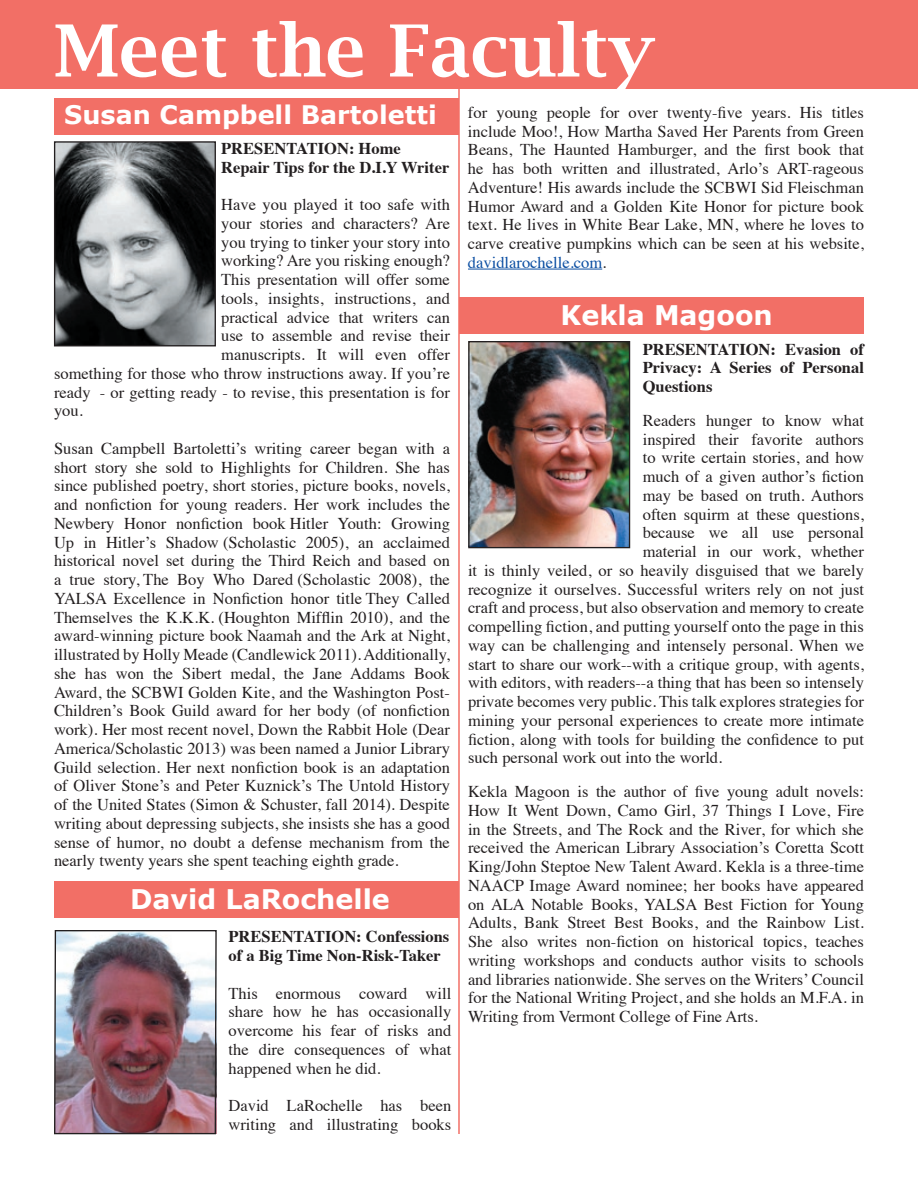
<style>
.page{position:relative;width:918px;height:1188px;background:#fff}
.page>*{position:absolute;margin:0;border:0;box-sizing:border-box;transform-origin:0 0}
.t1{font:600 72px "Lucida Bright";color:#fff}
.t2{font:700 27px "Verdana";color:#fff}
.t3{font:700 25.5px "Verdana";color:#fff}
.t4{font:16.5px/18.8px "Times";color:#231f20;text-align:justify}
.t5{font:700 16.5px/18.8px "Times";color:#231f20}
.s1{color:#0b4ea2}
</style>
<div class="page">
<div style="left:0;top:0;width:918px;height:89px;background:#f26f66"></div>
<div style="left:54px;top:98px;width:405px;height:36px;background:#f26f66"></div>
<div style="left:54px;top:881px;width:405px;height:36px;background:#f26f66"></div>
<div style="left:459px;top:298px;width:405px;height:36px;background:#f26f66"></div>
<img style="left:470px;top:343px;width:158px;height:203px">
<div style="left:468px;top:341px;width:162px;height:207px;border:1px solid #231f20"></div>
<img style="left:54px;top:930px;width:163px;height:205px">
<img style="left:56px;top:143px;width:158px;height:201px">
<div style="left:54px;top:141px;width:162px;height:205px;border:1px solid #231f20"></div>
<hr style="left:458px;top:89px;width:2px;height:1045px;background:#f26f66">
<hr style="left:468px;top:269px;width:134px;height:1px;background:#0b4ea2">
<h1 class="t1" style="left:54px;top:10px;width:603px">Meet the Faculty</h1>
<h3 class="t3" style="left:64px;top:99px;width:374px">Susan Campbell Bartoletti</h3>
<p class="t5" style="left:221px;top:137px;width:230px">PRESENTATION: Home<br>Repair Tips for the D.I.Y Writer</p>
<p class="t4" style="left:221px;top:194px;width:230px">Have you played it too safe with</p>
<p class="t4" style="left:221px;top:212px;width:230px">your stories and characters? Are</p>
<p class="t4" style="left:221px;top:231px;width:230px">you trying to tinker your story into</p>
<p class="t4" style="left:221px;top:250px;width:230px">working? Are you risking enough?</p>
<p class="t4" style="left:221px;top:269px;width:230px">This presentation will offer some</p>
<p class="t4" style="left:221px;top:287px;width:230px">tools, insights, instructions, and</p>
<p class="t4" style="left:221px;top:306px;width:230px">practical advice that writers can</p>
<p class="t4" style="left:221px;top:325px;width:230px">use to assemble and revise their</p>
<p class="t4" style="left:221px;top:344px;width:230px">manuscripts. It will even offer</p>
<p class="t4" style="left:54px;top:362px;width:398px">something for those who throw instructions away. If you’re</p>
<p class="t4" style="left:54px;top:381px;width:398px">ready - or getting ready - to revise, this presentation is for</p>
<p class="t4" style="left:54px;top:400px;width:30px">you.</p>
<p class="t4" style="left:54px;top:437px;width:398px">Susan Campbell Bartoletti’s writing career began with a short story she sold to Highlights for Children. She has since published poetry, short stories, picture books, novels, and nonfiction for young readers. Her work includes the Newbery Honor nonfiction book Hitler Youth: Growing Up in Hitler’s Shadow (Scholastic 2005), an acclaimed historical novel set during the Third Reich and based on a true story, The Boy Who Dared (Scholastic 2008), the YALSA Excellence in Nonfiction honor title They Called Themselves the K.K.K. (Houghton Mifflin 2010), and the award-winning picture book Naamah and the Ark at Night, illustrated by Holly Meade (Candlewick 2011). Additionally, she has won the Sibert medal, the Jane Addams Book Award, the SCBWI Golden Kite, and the Washington Post-Children’s Book Guild award for her body (of nonfiction work). Her most recent novel, Down the Rabbit Hole (Dear America/Scholastic 2013) was been named a Junior Library Guild selection. Her next nonfiction book is an adaptation of Oliver Stone’s and Peter Kuznick’s The Untold History of the United States (Simon &amp; Schuster, fall 2014). Despite writing about depressing subjects, she insists she has a good sense of humor, no doubt a defense mechanism from the nearly twenty years she spent teaching eighth grade.</p>
<h2 class="t2" style="left:130px;top:881px;width:261px">David LaRochelle</h2>
<p class="t4" style="left:468px;top:101px;width:398px">for young people for over twenty-five years. His titles include Moo!, How Martha Saved Her Parents from Green Beans, The Haunted Hamburger, and the first book that he has both written and illustrated, Arlo’s ART-rageous Adventure! His awards include the SCBWI Sid Fleischman Humor Award and a Golden Kite Honor for picture book text. He lives in White Bear Lake, MN, where he loves to carve creative pumpkins which can be seen at his website, <span class="s1">davidlarochelle.com</span>.</p>
<h2 class="t2" style="left:561px;top:298px;width:214px">Kekla Magoon</h2>
<p class="t5" style="left:643px;top:338px;width:223px;text-align:justify">PRESENTATION: Evasion of Privacy: A Series of Personal Questions</p>
<p class="t4" style="left:643px;top:410px;width:223px">Readers hunger to know what</p>
<p class="t4" style="left:643px;top:428px;width:223px">inspired their favorite authors</p>
<p class="t4" style="left:643px;top:447px;width:223px">to write certain stories, and how</p>
<p class="t4" style="left:643px;top:466px;width:223px">much of a given author’s fiction</p>
<p class="t4" style="left:643px;top:485px;width:223px">may be based on truth. Authors</p>
<p class="t4" style="left:643px;top:503px;width:223px">often squirm at these questions,</p>
<p class="t4" style="left:643px;top:522px;width:223px">because we all use personal</p>
<p class="t4" style="left:643px;top:541px;width:223px">material in our work, whether</p>
<p class="t4" style="left:468px;top:560px;width:397px">it is thinly veiled, or so heavily disguised that we barely</p>
<p class="t4" style="left:468px;top:578px;width:398px">recognize it ourselves. Successful writers rely on not just</p>
<p class="t4" style="left:468px;top:597px;width:398px">craft and process, but also observation and memory to create</p>
<p class="t4" style="left:468px;top:616px;width:397px">compelling fiction, and putting yourself onto the page in this</p>
<p class="t4" style="left:468px;top:635px;width:397px">way can be challenging and intensely personal. When we</p>
<p class="t4" style="left:468px;top:653px;width:397px">start to share our work--with a critique group, with agents,</p>
<p class="t4" style="left:468px;top:672px;width:397px">with editors, with readers--a thing that has been so intensely</p>
<p class="t4" style="left:468px;top:691px;width:398px">private becomes very public. This talk explores strategies for</p>
<p class="t4" style="left:468px;top:710px;width:398px">mining your personal experiences to create more intimate</p>
<p class="t4" style="left:468px;top:728px;width:398px">fiction, along with tools for building the confidence to put</p>
<p class="t4" style="left:468px;top:747px;width:256px">such personal work out into the world.</p>
<p class="t4" style="left:468px;top:781px;width:398px">Kekla Magoon is the author of five young adult novels:<br>How It Went Down, Camo Girl, 37 Things I Love, Fire in the Streets, and The Rock and the River, for which she received the American Library Association’s Coretta Scott King/John Steptoe New Talent Award. Kekla is a three-time NAACP Image Award nominee; her books have appeared on ALA Notable Books, YALSA Best Fiction for Young Adults, Bank Street Best Books, and the Rainbow List.<br>She also writes non-fiction on historical topics, teaches writing workshops and conducts author visits to schools and libraries nationwide. She serves on the Writers’ Council for the National Writing Project, and she holds an M.F.A. in Writing from Vermont College of Fine Arts.</p>
<p class="t5" style="left:229px;top:926px;width:222px">PRESENTATION: Confessions of a Big Time Non-Risk-Taker</p>
<p class="t4" style="left:229px;top:982px;width:224px">This enormous coward will share how he has occasionally overcome his fear of risks and the dire consequences of what happened when he did.</p>
<p class="t4" style="left:229px;top:1095px;width:224px">David LaRochelle has been writing and illustrating books</p>
</div>
